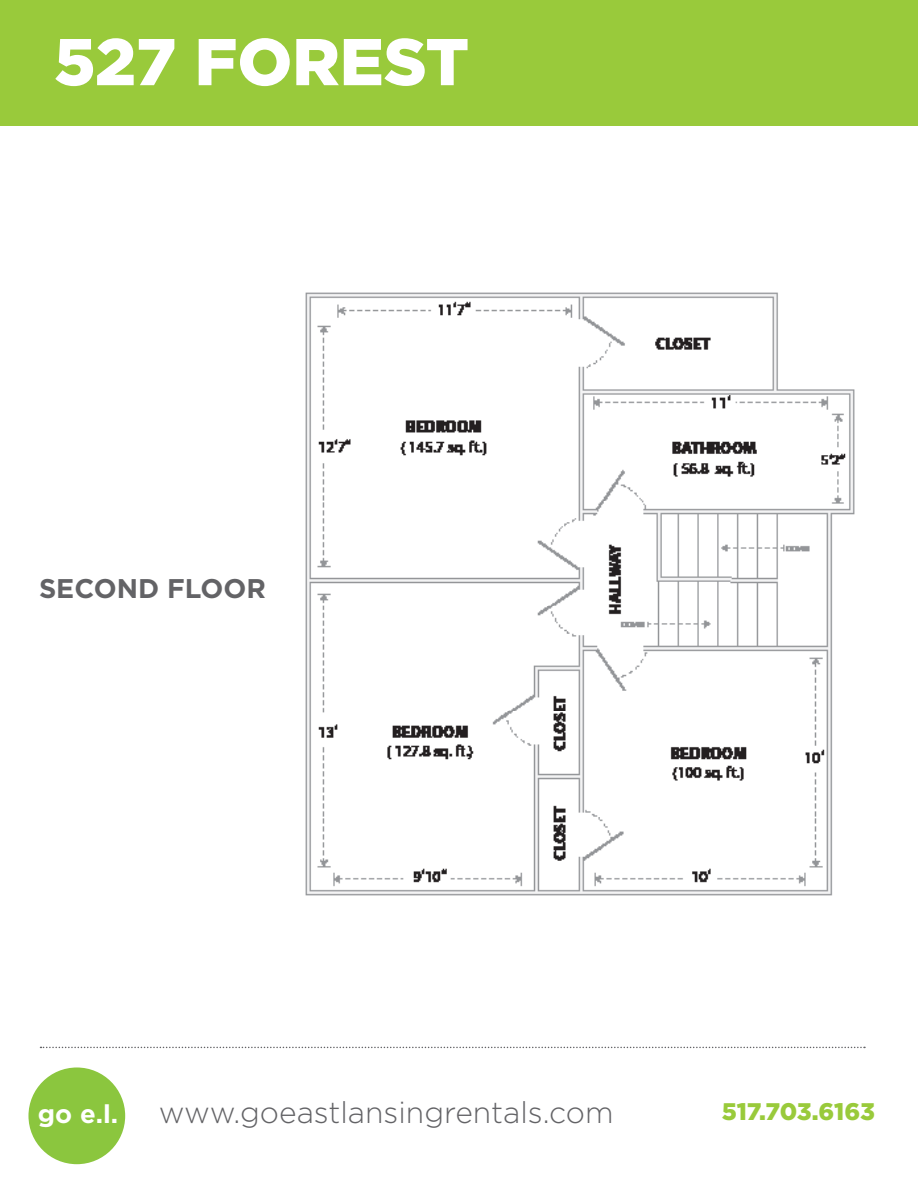
<style>
.page{position:relative;width:918px;height:1188px;background:#fff}
.page>*{position:absolute;margin:0;border:0;box-sizing:border-box;transform-origin:0 0}
.t1{font:900 66px "Gotham";color:#fff}
.t2{font:300 30px "Gotham";color:#636366}
.t3{font:700 27px "Gotham";color:#636366}
.t4{font:700 25.65px "Gotham";color:#fff}
.t5{font:900 24px "Gotham";letter-spacing:-.01em;color:#99ca3b}
</style>
<div class="page">
<div style="left:28px;top:1067px;width:97px;height:97px;background:#8bc63e;border-radius:50%"></div>
<svg style="left:40px;top:1047px;width:825px;height:1px"></svg>
<img style="left:305px;top:292px;width:550px;height:604px">
<div style="left:0;top:0;width:918px;height:125px;background:#99ca3b"></div>
<p class="t1" style="left:54px;top:16px;width:417px">527 FOREST</p>
<p class="t3" style="left:39px;top:570px;width:229px">SECOND FLOOR</p>
<p class="t4" style="left:38px;top:1096px;width:82px">go e.l.</p>
<p class="t2" style="left:159px;top:1093px;width:456px">www.goeastlansingrentals.com</p>
<p class="t5" style="left:722px;top:1095px;width:155px">517.703.6163</p>
</div>
